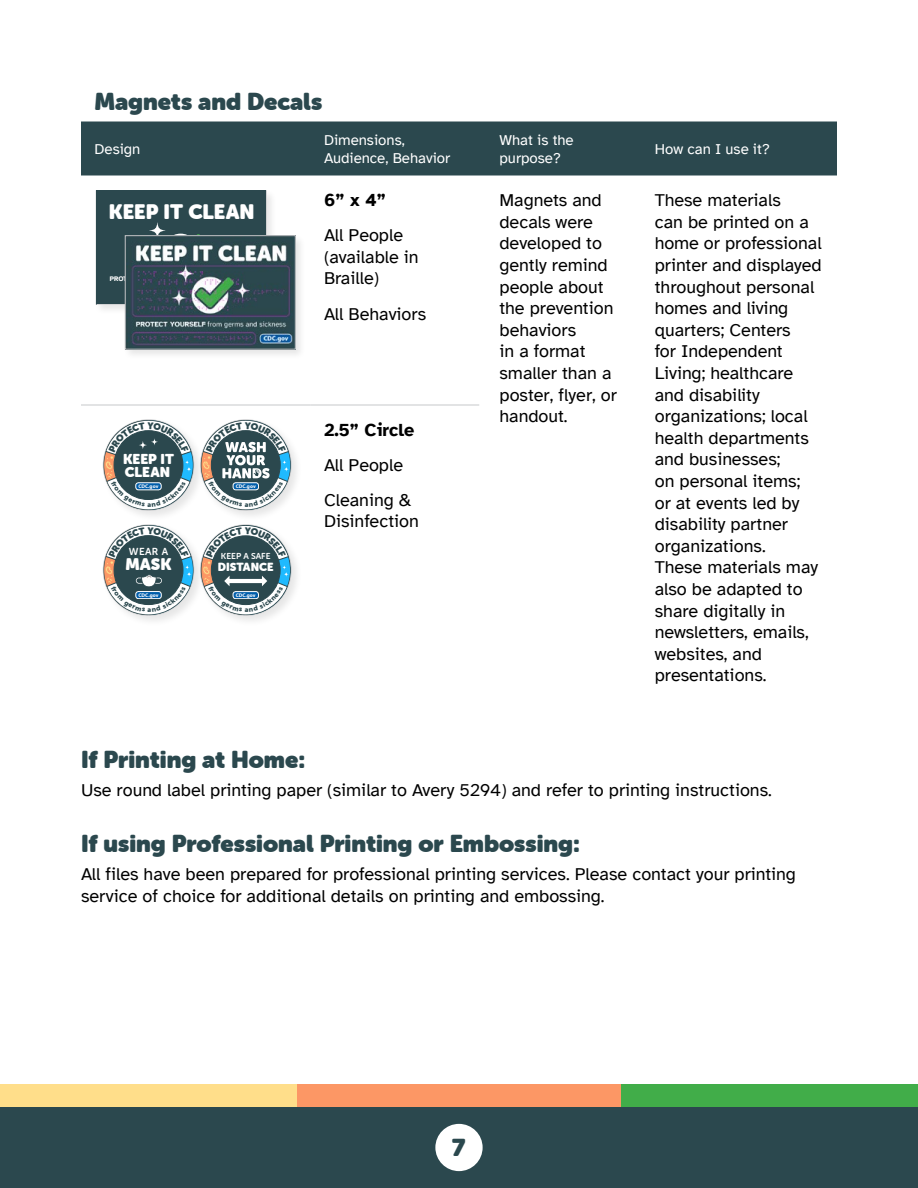
<style>
.page{position:relative;width:918px;height:1188px;background:#fff}
.page>*{position:absolute;margin:0;border:0;box-sizing:border-box;transform-origin:0 0}
.t1{font:24px "Museo Sans Rounded";color:#2b484e}
.t2{font:20.55px "Museo Sans Rounded";color:#fff}
.t3{font:18px/21.6px "Atkinson Hyperlegible";color:#000}
.t4{font:700 18px "Atkinson Hyperlegible";color:#000}
.t5{font:16.5px "Museo Sans Rounded";color:#fff}
.t6{font:15px/18px "Atkinson Hyperlegible";color:#fff}
.t7{font:14.1px/13px "Museo Sans Rounded";color:#fff}
.t8{font:11.55px "Museo Sans Rounded";color:#fff}
.t9{font:10.2px "Museo Sans Rounded 700";color:#fff}
.t10{font:8.7px "Museo Sans Rounded 700";color:#fff}
.t11{font:700 5.25px "Myriad Pro";color:#fff}
</style>
<div class="page">
<div style="left:0;top:1107px;width:918px;height:81px;background:#2b484e"></div>
<div style="left:0;top:1084px;width:297px;height:23px;background:#ffde8a"></div>
<div style="left:297px;top:1084px;width:324px;height:23px;background:#fc9765"></div>
<div style="left:621px;top:1084px;width:297px;height:23px;background:#41ad49"></div>
<div style="left:435px;top:1124px;width:48px;height:47px;background:#fff;border-radius:50%"></div>
<div style="left:81px;top:122px;width:756px;height:54px;background:#2b484e"></div>
<hr style="left:81px;top:405px;width:229px;height:1px;background:#c7c8ca">
<hr style="left:310px;top:405px;width:169px;height:1px;background:#c7c8ca">
<div style="left:101px;top:418px;width:105px;height:104px;background:#000;opacity:.1"></div>
<div style="left:199px;top:523px;width:104px;height:104px;background:#000;opacity:.1"></div>
<div style="left:199px;top:418px;width:104px;height:104px;background:#000;opacity:.1"></div>
<div style="left:101px;top:523px;width:105px;height:104px;background:#000;opacity:.1"></div>
<div style="left:94px;top:188px;width:183px;height:127px;background:#000;opacity:.1"></div>
<div style="left:123px;top:233px;width:183px;height:127px;background:#f4f4f4"></div>
<svg style="left:96px;top:190px;width:200px;height:160px;background:#4e656b"></svg>
<svg style="left:104px;top:420px;width:90px;height:90px"></svg>
<svg style="left:201px;top:525px;width:90px;height:90px"></svg>
<svg style="left:201px;top:420px;width:90px;height:90px"></svg>
<svg style="left:104px;top:525px;width:90px;height:90px"></svg>
<h3 class="t1" style="left:94px;top:88px;width:229px">Magnets and Decals</h3>
<p class="t6" style="left:94px;top:140px;width:48px">Design</p>
<p class="t6" style="left:324px;top:131px;width:128px">Dimensions,<br>Audience, Behavior</p>
<p class="t6" style="left:500px;top:131px;width:76px">What is the purpose?</p>
<p class="t6" style="left:655px;top:140px;width:117px">How can I use it?</p>
<p class="t4" style="left:324px;top:189px;width:63px">6” x 4”</p>
<p class="t3" style="left:324px;top:225px;width:96px">All People (available in<br>Braille)</p>
<p class="t3" style="left:324px;top:303px;width:104px">All Behaviors</p>
<p class="t3" style="left:500px;top:190px;width:119px">Magnets and decals were developed to gently remind people about the prevention behaviors<br>in a format smaller than a poster, flyer, or handout.</p>
<p class="t3" style="left:655px;top:190px;width:169px">These materials<br>can be printed on a home or professional printer and displayed throughout personal homes and living quarters; Centers<br>for Independent<br>Living; healthcare and disability organizations; local health departments and businesses;<br>on personal items;<br>or at events led by disability partner organizations.<br>These materials may also be adapted to share digitally in newsletters, emails, websites, and presentations.</p>
<p class="t2" style="left:109px;top:199px;width:147px">KEEP IT CLEAN</p>
<p class="t4" style="left:324px;top:419px;width:92px">2.5” Circle</p>
<p class="t3" style="left:324px;top:454px;width:81px">All People</p>
<p class="t3" style="left:324px;top:489px;width:96px">Cleaning &amp;<br>Disinfection</p>
<p class="t7" style="left:123px;top:452px;width:52px">KEEP IT<br>CLEAN</p>
<p class="t11" style="left:138px;top:483px;width:21px">CDC.gov</p>
<p class="t11" style="left:236px;top:483px;width:21px">CDC.gov</p>
<p class="t9" style="left:129px;top:546px;width:41px">WEAR A</p>
<p class="t10" style="left:221px;top:551px;width:51px">KEEP A SAFE</p>
<p class="t8" style="left:218px;top:560px;width:57px">DISTANCE</p>
<p class="t5" style="left:125px;top:555px;width:48px">MASK</p>
<p class="t11" style="left:139px;top:592px;width:22px">CDC.gov</p>
<p class="t11" style="left:236px;top:592px;width:21px">CDC.gov</p>
<h3 class="t1" style="left:81px;top:745px;width:226px">If Printing at Home:</h3>
<p class="t3" style="left:81px;top:779px;width:692px">Use round label printing paper (similar to Avery 5294) and refer to printing instructions.</p>
<h3 class="t1" style="left:81px;top:829px;width:500px">If using Professional Printing or Embossing:</h3>
<p class="t3" style="left:81px;top:863px;width:716px">All files have been prepared for professional printing services. Please contact your printing service of choice for additional details on printing and embossing.</p>
<h1 class="t1" style="left:452px;top:1134px;width:15px">7</h1>
</div>
